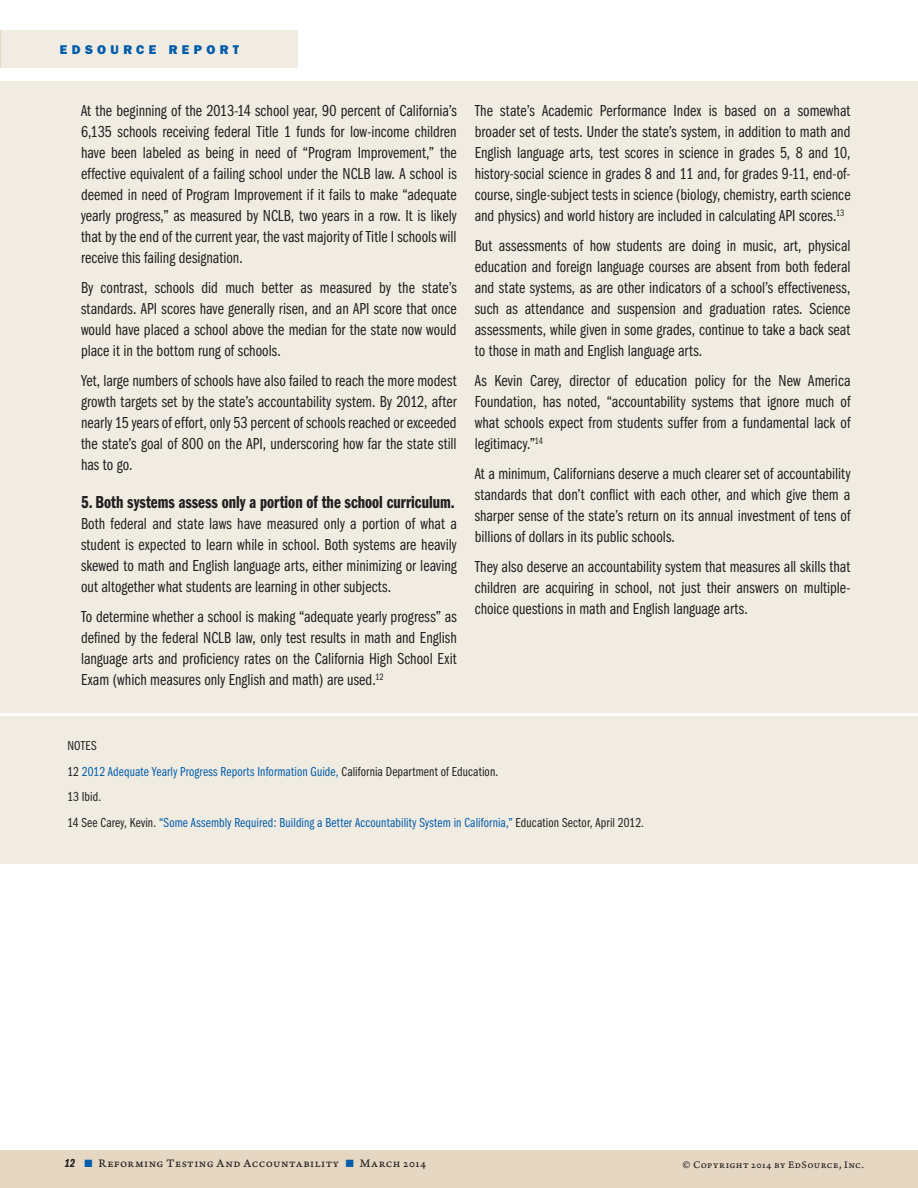
<style>
.page{position:relative;width:918px;height:1188px;background:#fff}
.page>*{position:absolute;margin:0;border:0;box-sizing:border-box;transform-origin:0 0}
.Box_Subhead{font:18px "Franklin Gothic Demi Cmpr";color:#231f20}
.Box_Copy{font:16.5px/21px "Franklin Gothic Book Cmpr";color:#231f20;text-align:justify}
.t1{font:13.5px "Franklin Gothic Book Cmpr";letter-spacing:.01em;color:#015dab}
.t2{font:13.5px "Franklin Gothic Book Cmpr";letter-spacing:.01em;color:#231f20}
.t3{font:800 12.75px "Franklin Gothic";letter-spacing:.34em;color:#015dab}
.t4{font:12px "Arno Pro Caption";letter-spacing:.045em;color:#231f20}
.t5{font:10.5px "Arno Pro Caption";letter-spacing:.04em;color:#231f20}
.s1{color:#231f20}
.s2{font-family:"Franklin Gothic Demi Cmpr Ital"}
.s3{color:#015dab}
</style>
<div class="page">
<div style="left:1px;top:30px;width:297px;height:38px;background:#f1ece2"></div>
<div style="left:1px;top:1151px;width:917px;height:37px;background:#e5d7c2"></div>
<div style="left:0;top:81px;width:918px;height:783px;background:#f1ece2"></div>
<hr style="left:0;top:713px;width:918px;height:3px;background:#fff">
<p class="t3" style="left:60px;top:42px;width:181px">EDSOURCE REPORT</p>
<p class="Box_Copy" style="left:81px;top:100px;width:377px">At the beginning of the 2013-14 school year, 90 percent of California’s 6,135 schools receiving federal Title 1 funds for low-income children have been labeled as being in need of “Program Improvement,” the effective equivalent of a failing school under the NCLB law. A school is deemed in need of Program Improvement if it fails to make “adequate yearly progress,” as measured by NCLB, two years in a row. It is likely that by the end of the current year, the vast majority of Title I schools will receive this failing designation.</p>
<p class="Box_Copy" style="left:81px;top:277px;width:377px">By contrast, schools did much better as measured by the state’s standards. API scores have generally risen, and an API score that once would have placed a school above the median for the state now would place it in the bottom rung of schools.</p>
<p class="Box_Copy" style="left:81px;top:370px;width:377px">Yet, large numbers of schools have also failed to reach the more modest growth targets set by the state’s accountability system. By 2012, after nearly 15 years of effort, only 53 percent of schools reached or exceeded the state’s goal of 800 on the API, underscoring how far the state still has to go.</p>
<p class="Box_Subhead" style="left:81px;top:492px;width:375px">5. Both systems assess only a portion of the school curriculum.</p>
<p class="Box_Copy" style="left:81px;top:513px;width:377px">Both federal and state laws have measured only a portion of what a student is expected to learn while in school. Both systems are heavily skewed to math and English language arts, either minimizing or leaving out altogether what students are learning in other subjects.</p>
<p class="Box_Copy" style="left:81px;top:606px;width:377px">To determine whether a school is making “adequate yearly progress” as defined by the federal NCLB law, only test results in math and English language arts and proficiency rates on the California High School Exit Exam (which measures only English and math) are used.<sup>12</sup></p>
<p class="Box_Copy" style="left:475px;top:100px;width:377px">The state’s Academic Performance Index is based on a somewhat broader set of tests. Under the state’s system, in addition to math and English language arts, test scores in science in grades 5, 8 and 10, history-social science in grades 8 and 11 and, for grades 9-11, end-of&shy;course, single-subject tests in science (biology, chemistry, earth science and physics) and world history are included in calculating API scores.<sup>13</sup></p>
<p class="Box_Copy" style="left:475px;top:235px;width:377px">But assessments of how students are doing in music, art, physical education and foreign language courses are absent from both federal and state systems, as are other indicators of a school’s effectiveness, such as attendance and suspension and graduation rates. Science assessments, while given in some grades, continue to take a back seat to those in math and English language arts.</p>
<p class="Box_Copy" style="left:475px;top:370px;width:377px">As Kevin Carey, director of education policy for the New America Foundation, has noted, “accountability systems that ignore much of what schools expect from students suffer from a fundamental lack of legitimacy.”<sup>14</sup></p>
<p class="Box_Copy" style="left:475px;top:463px;width:377px">At a minimum, Californians deserve a much clearer set of accountability standards that don’t conflict with each other, and which give them a sharper sense of the state’s return on its annual investment of tens of billions of dollars in its public schools.</p>
<p class="Box_Copy" style="left:475px;top:556px;width:377px">They also deserve an accountability system that measures all skills that children are acquiring in school, not just their answers on multiple&shy;choice questions in math and English language arts.</p>
<p class="t2" style="left:68px;top:739px;width:31px">NOTES</p>
<p class="t1" style="left:68px;top:764px;width:432px"><span class="s1">12</span> 2012 Adequate Yearly Progress Reports Information Guide, <span class="s1">California Department of Education.</span></p>
<p class="t2" style="left:68px;top:790px;width:35px">13 Ibid.</p>
<p class="t1" style="left:68px;top:815px;width:578px"><span class="s1">14 See Carey, Kevin.</span> “Some Assembly Required: Building a Better Accountability System in California,” <span class="s1">Education Sector, April 2012.</span></p>
<p class="t4" style="left:64px;top:1157px;width:364px"><span class="s2">12</span> <span class="s3">■</span> Reforming Testing And Accountability <span class="s3">■</span> March 2014</p>
<p class="t5" style="left:683px;top:1158px;width:183px">© Copyright 2014 by EdSource, Inc.</p>
<p class="t5" style="left:65px;top:1158px;width:249px"><span class="s2">12</span> <span class="s3">■</span> Passing When It Counts <span class="s3">■</span> February 2012</p>
<p class="t5" style="left:670px;top:1158px;width:182px">© Copyright 2012 by EdSource, Inc.</p>
</div>
